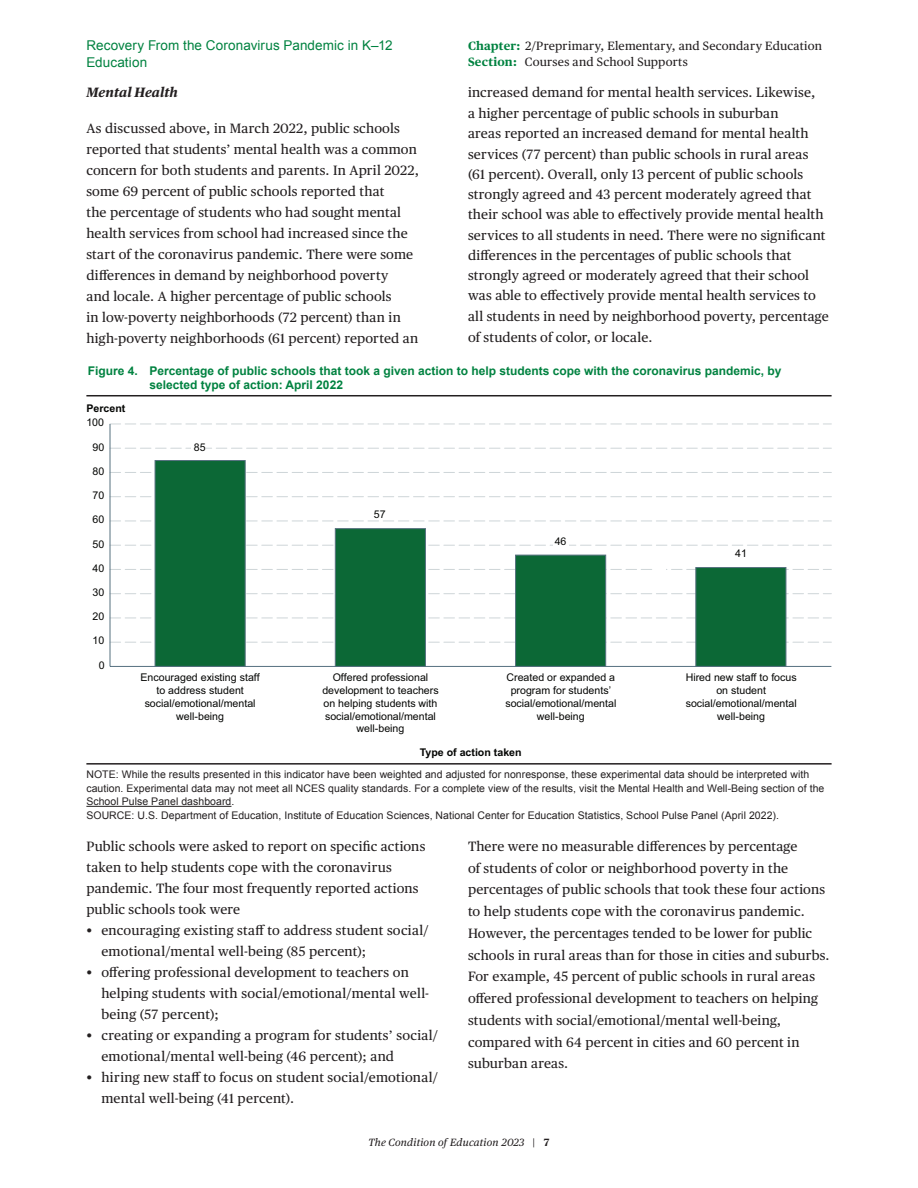
<style>
.page{position:relative;width:918px;height:1188px;background:#fff}
.page>*{position:absolute;margin:0;border:0;box-sizing:border-box;transform-origin:0 0}
.t1{font:13.5px/21px "Bhrkyg Publico Text";letter-spacing:.015em;color:#231f20}
.t2{font:13.5px/16.2px "Wpnmrv Arial";letter-spacing:.005em;color:#008240}
.t3{font:italic 700 13.5px "Snmbhc Publico Text";color:#231f20}
.t4{font:700 12px/14.4px "Ydprrg Arial";color:#008240}
.t5{font:12px/16.5px "Vqyjdx Publico Text";letter-spacing:.02em;color:#231f20}
.t6{font:10.65px/12.8px "Mytcdf Arial";color:#040503;text-align:center}
.t7{font:700 10.65px "Yjdbkt Arial";color:#040503}
.t8{font:10.5px/13.5px "Bxdvkn Arial";letter-spacing:.005em;color:#231f20}
.t9{font:italic 10.5px "Rrthqd Publico Text";letter-spacing:.02em;color:#231f20}
.s1{font-family:"Nqjwqb Publico Text";font-weight:700;color:#008240}
.s2{font-family:"Pshftx Arial"}
.s3{font-family:"Bhrkyg Publico Text";font-style:normal}
.s4{font-family:"Khghwq Publico Text";font-weight:700;font-style:normal}
</style>
<div class="page">
<hr style="left:86px;top:395px;width:746px;height:1px;background:#231f20">
<hr style="left:86px;top:763px;width:746px;height:2px;background:#231f20">
<hr style="left:86px;top:806px;width:145px;height:1px;background:#231f20">
<svg style="left:111px;top:642px;width:720px;height:1px"></svg>
<svg style="left:111px;top:618px;width:720px;height:1px"></svg>
<svg style="left:111px;top:593px;width:720px;height:1px"></svg>
<svg style="left:111px;top:569px;width:720px;height:1px"></svg>
<svg style="left:111px;top:545px;width:720px;height:1px"></svg>
<svg style="left:111px;top:521px;width:720px;height:1px"></svg>
<svg style="left:111px;top:496px;width:720px;height:1px"></svg>
<svg style="left:111px;top:472px;width:720px;height:1px"></svg>
<svg style="left:111px;top:448px;width:720px;height:1px"></svg>
<svg style="left:111px;top:424px;width:720px;height:1px"></svg>
<hr style="left:110px;top:424px;width:1px;height:242px;background:#56707f">
<hr style="left:110px;top:666px;width:721px;height:1px;background:#56707f">
<div style="left:654px;top:552px;width:12px;height:22px;background:#fff"></div>
<div style="left:553px;top:530px;width:15px;height:20px;background:#fff"></div>
<div style="left:192px;top:433px;width:14px;height:20px;background:#fff"></div>
<div style="left:155px;top:460px;width:91px;height:207px;background:#0c6836;border:1px solid #56707f"></div>
<div style="left:335px;top:528px;width:91px;height:139px;background:#0c6836;border:1px solid #56707f"></div>
<div style="left:515px;top:555px;width:91px;height:112px;background:#0c6836;border:1px solid #56707f"></div>
<div style="left:695px;top:567px;width:91px;height:100px;background:#0c6836;border:1px solid #56707f"></div>
<p class="t2" style="left:86px;top:38px;width:308px">Recovery From the Coronavirus Pandemic in K–12<br>Education</p>
<h2 class="t3" style="left:86px;top:82px;width:93px">Mental Health</h2>
<p class="t1" style="left:86px;top:117px;width:334px">As discussed above, in March 2022, public schools reported that students’ mental health was a common concern for both students and parents. In April 2022, some 69 percent of public schools reported that<br>the percentage of students who had sought mental health services from school had increased since the start of the coronavirus pandemic. There were some differences in demand by neighborhood poverty<br>and locale. A higher percentage of public schools<br>in low-poverty neighborhoods (72 percent) than in high-poverty neighborhoods (61 percent) reported an</p>
<p class="t5" style="left:468px;top:37px;width:356px"><span class="s1">Chapter:</span> 2/Preprimary, Elementary, and Secondary Education<br><span class="s1">Section:</span> Courses and School Supports</p>
<p class="t1" style="left:468px;top:82px;width:362px;line-height:20.2px">increased demand for mental health services. Likewise,<br>a higher percentage of public schools in suburban<br>areas reported an increased demand for mental health services (77 percent) than public schools in rural areas (61 percent). Overall, only 13 percent of public schools strongly agreed and 43 percent moderately agreed that their school was able to effectively provide mental health services to all students in need. There were no significant differences in the percentages of public schools that strongly agreed or moderately agreed that their school was able to effectively provide mental health services to all students in need by neighborhood poverty, percentage</p>
<p class="t1" style="left:468px;top:326px;width:186px">of students of color, or locale.</p>
<p class="t4" style="left:149px;top:364px;width:634px;text-indent:-62px">Figure 4. Percentage of public schools that took a given action to help students cope with the coronavirus pandemic, by selected type of action: April 2022</p>
<p class="t7" style="left:86px;top:401px;width:40px">Percent</p>
<p class="t6" style="left:86px;top:416px;width:19px">100</p>
<p class="t6" style="left:93px;top:441px;width:13px">90</p>
<p class="t6" style="left:93px;top:465px;width:13px">80</p>
<p class="t6" style="left:93px;top:489px;width:13px">70</p>
<p class="t6" style="left:93px;top:513px;width:13px">60</p>
<p class="t6" style="left:93px;top:538px;width:13px">50</p>
<p class="t6" style="left:93px;top:562px;width:13px">40</p>
<p class="t6" style="left:93px;top:586px;width:13px">30</p>
<p class="t6" style="left:93px;top:610px;width:13px">20</p>
<p class="t6" style="left:93px;top:634px;width:13px">10</p>
<p class="t6" style="left:99px;top:659px;width:7px">0</p>
<p class="t6" style="left:194px;top:441px;width:13px">85</p>
<p class="t6" style="left:374px;top:508px;width:13px">57</p>
<p class="t6" style="left:555px;top:535px;width:13px">46</p>
<p class="t6" style="left:735px;top:547px;width:13px">41</p>
<p class="t6" style="left:141px;top:671px;width:121px">Encouraged existing staff to address student social/emotional/mental well-being</p>
<p class="t6" style="left:686px;top:671px;width:113px">Hired new staff to focus on student social/emotional/mental well-being</p>
<p class="t6" style="left:322px;top:671px;width:118px">Offered professional development to teachers on helping students with social/emotional/mental well-being</p>
<p class="t6" style="left:505px;top:671px;width:112px">Created or expanded a program for students’ social/emotional/mental well-being</p>
<p class="t7" style="left:420px;top:745px;width:103px">Type of action taken</p>
<p class="t8" style="left:86px;top:768px;width:740px">NOTE: While the results presented in this indicator have been weighted and adjusted for nonresponse, these experimental data should be interpreted with <span class="s2">caution. Experimental data may not meet all NCES quality standards. For a complete view of the results, visit the Mental Health and Well-Being section of the<br></span>School Pulse Panel dashboard.</p>
<p class="t8" style="left:86px;top:808px;width:694px">SOURCE: U.S. Department of Education, Institute of Education Sciences, National Center for Education Statistics, School Pulse Panel (April 2022).</p>
<p class="t1" style="left:86px;top:835px;width:341px">Public schools were asked to report on specific actions taken to help students cope with the coronavirus pandemic. The four most frequently reported actions public schools took were</p>
<p class="t1" style="left:101px;top:919px;width:329px;text-indent:-15px">• encouraging existing staff to address student social/ emotional/mental well-being (85 percent);</p>
<p class="t1" style="left:101px;top:961px;width:329px;text-indent:-15px">• offering professional development to teachers on helping students with social/emotional/mental well&shy;being (57 percent);</p>
<p class="t1" style="left:101px;top:1024px;width:338px;text-indent:-15px">• creating or expanding a program for students’ social/ emotional/mental well-being (46 percent); and</p>
<p class="t1" style="left:101px;top:1066px;width:338px;text-indent:-15px">• hiring new staff to focus on student social/emotional/ mental well-being (41 percent).</p>
<p class="t1" style="left:468px;top:834px;width:363px;line-height:21.8px">There were no measurable differences by percentage<br>of students of color or neighborhood poverty in the percentages of public schools that took these four actions to help students cope with the coronavirus pandemic.<br>However, the percentages tended to be lower for public schools in rural areas than for those in cities and suburbs.<br>For example, 45 percent of public schools in rural areas offered professional development to teachers on helping students with social/emotional/mental well-being, compared with 64 percent in cities and 60 percent in suburban areas.</p>
<p class="t9" style="left:368px;top:1134px;width:183px">The Condition of Education 2023 <span class="s3">|</span> <span class="s4">7</span></p>
</div>
